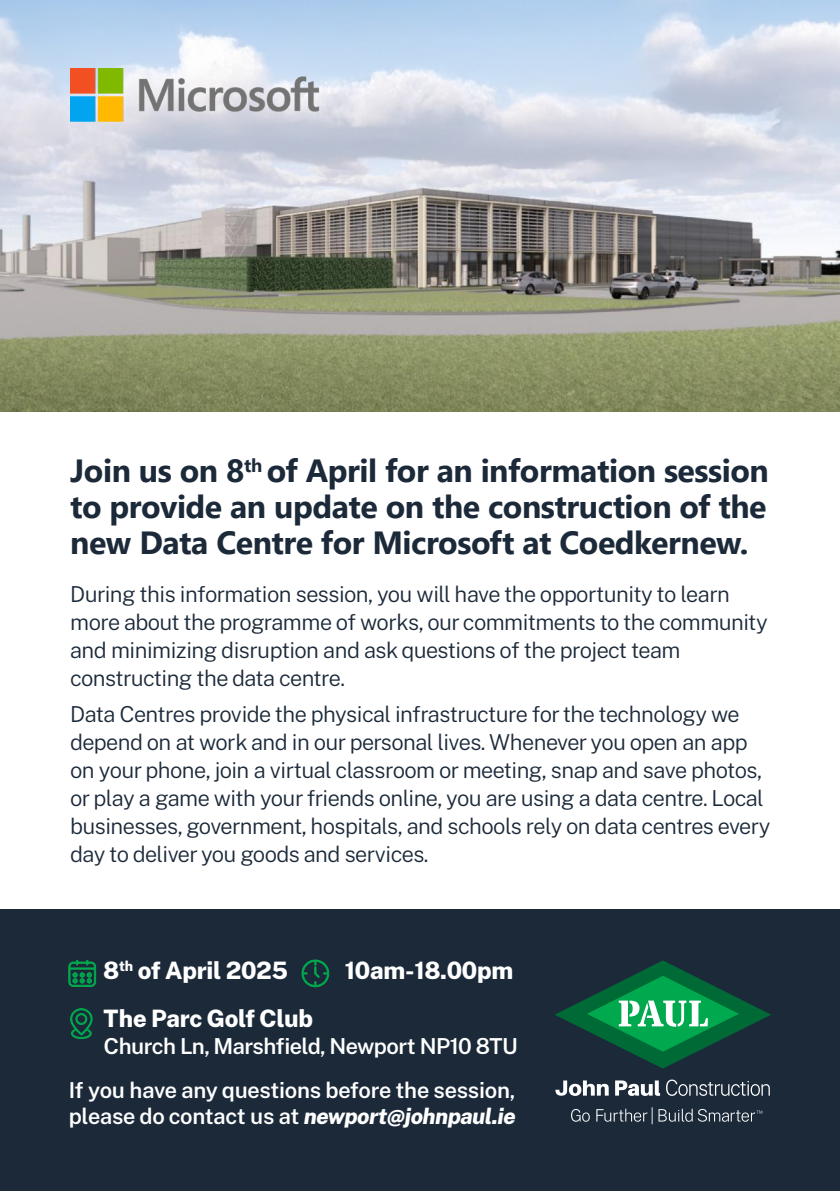
<style>
.page{position:relative;width:840px;height:1191px;background:#fff}
.page>*{position:absolute;margin:0;border:0;box-sizing:border-box;transform-origin:0 0}
.t1{font:700 32px/36px "Segoe UI";letter-spacing:-.015em;color:#1b2939;text-align:justify}
.t2{font:800 24px "Public Sans";letter-spacing:-.01em;color:#fff}
.t3{font:300 22px/28px "Public Sans";letter-spacing:-.025em;color:#1b2939}
.t4{font:600 22px/26.4px "Public Sans";letter-spacing:-.015em;color:#fff}
.s1{font-weight:800;font-style:italic}
</style>
<div class="page">
<div style="left:0;top:909px;width:839px;height:282px;background:#1b2939"></div>
<svg style="left:555px;top:960px;width:215px;height:108px"></svg>
<svg style="left:555px;top:1080px;width:53px;height:16px"></svg>
<svg style="left:615px;top:1080px;width:44px;height:16px"></svg>
<svg style="left:666px;top:1079px;width:103px;height:16px"></svg>
<svg style="left:571px;top:1109px;width:18px;height:12px"></svg>
<svg style="left:596px;top:1107px;width:56px;height:17px"></svg>
<svg style="left:658px;top:1108px;width:103px;height:13px"></svg>
<img style="left:0;top:0;width:839px;height:412px">
<img style="left:70px;top:68px;width:250px;height:53px">
<svg style="left:301px;top:959px;width:28px;height:28px"></svg>
<svg style="left:68px;top:960px;width:28px;height:27px"></svg>
<svg style="left:70px;top:1008px;width:23px;height:31px"></svg>
<p class="t1" style="left:70px;top:450px;width:699px">Join us on 8<sup>th</sup> of April for an information session to provide an update on the construction of the new Data Centre for Microsoft at Coedkernew.</p>
<p class="t3" style="left:70px;top:579px;width:698px">During this information session, you will have the opportunity to learn more about the programme of works, our commitments to the community and minimizing disruption and ask questions of the project team constructing the data centre.</p>
<p class="t3" style="left:70px;top:699px;width:701px">Data Centres provide the physical infrastructure for the technology we depend on at work and in our personal lives. Whenever you open an app on your phone, join a virtual classroom or meeting, snap and save photos, or play a game with your friends online, you are using a data centre. Local businesses, government, hospitals, and schools rely on data centres every day to deliver you goods and services.</p>
<p class="t2" style="left:104px;top:951px;width:186px">8<sup>th</sup> of April 2025</p>
<p class="t2" style="left:344px;top:951px;width:170px">10am-18.00pm</p>
<p class="t2" style="left:104px;top:999px;width:211px">The Parc Golf Club</p>
<p class="t4" style="left:104px;top:1031px;width:415px">Church Ln, Marshfield, Newport NP10 8TU</p>
<p class="t4" style="left:69px;top:1075px;width:448px">If you have any questions before the session, please do contact us at <span class="s1">newport@johnpaul.ie</span></p>
</div>
